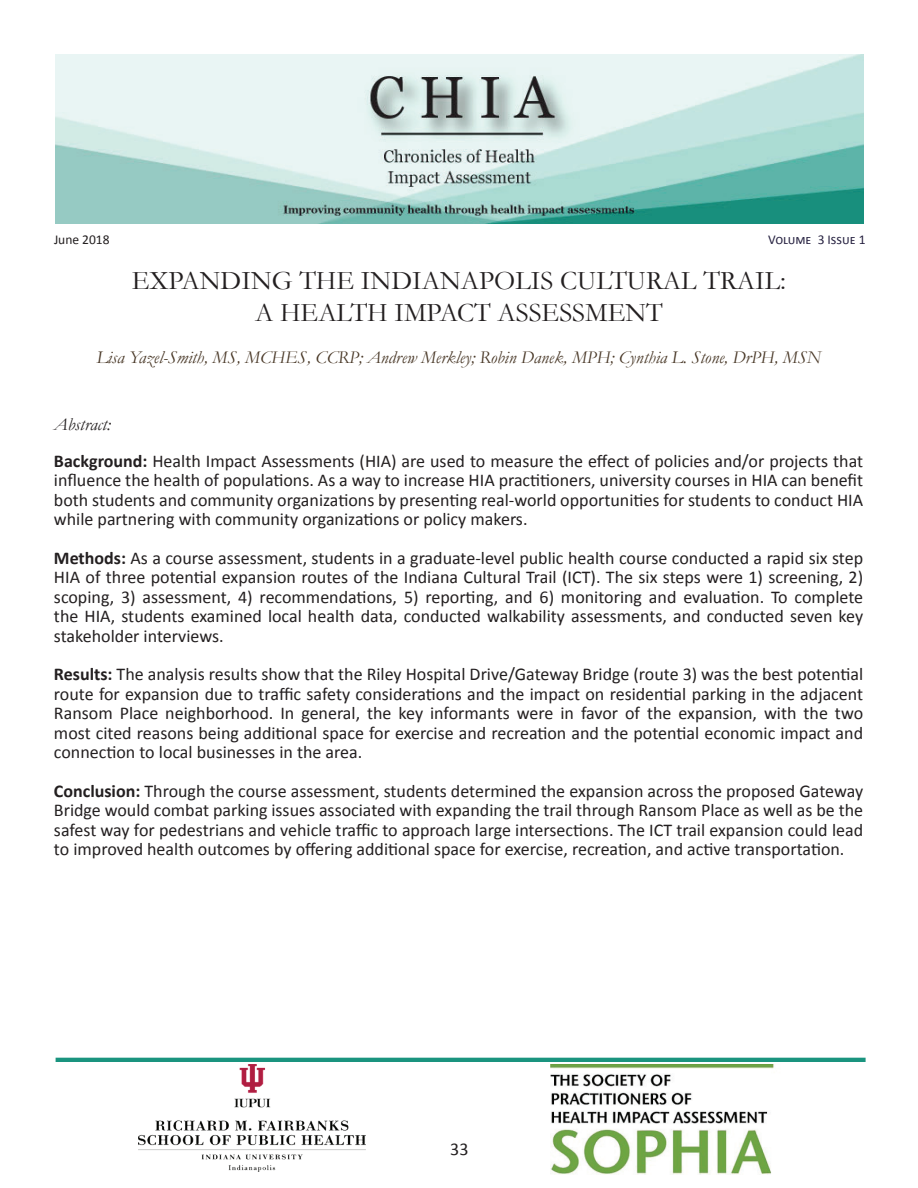
<style>
.page{position:relative;width:918px;height:1188px;background:#fff}
.page>*{position:absolute;margin:0;border:0;box-sizing:border-box;transform-origin:0 0}
.t1{font:27px/32.4px "Garamond";color:#231f20;text-align:center}
.t2{font:18px/19.4px "Calibri";color:#231f20;text-align:justify}
.t3{font:italic 18px "Garamond";color:#483726}
.t4{font:italic 18px "Garamond";color:#231f20}
.t5{font:13.5px "Calibri";color:#272241}
.t6{font:13.5px "Calibri";color:#231f20}
.s1{font-weight:700}
</style>
<div class="page">
<hr style="left:56px;top:1058px;width:810px;height:4px;background:#1a947f">
<img style="left:550px;top:1065px;width:224px;height:110px">
<img style="left:138px;top:1065px;width:228px;height:107px">
<img style="left:55px;top:54px;width:809px;height:170px">
<p class="t6" style="left:54px;top:231px;width:57px">June 2018</p>
<p class="t5" style="left:768px;top:231px;width:99px">Volume 3 Issue 1</p>
<h1 class="t1" style="left:132px;top:263px;width:656px">EXPANDING THE INDIANAPOLIS CULTURAL TRAIL:<br>A HEALTH IMPACT ASSESSMENT</h1>
<p class="t3" style="left:96px;top:345px;width:726px">Lisa Yazel-Smith, MS, MCHES, CCRP; Andrew Merkley; Robin Danek, MPH; Cynthia L. Stone, DrPH, MSN</p>
<p class="t4" style="left:54px;top:412px;width:58px">Abstract:</p>
<p class="t2" style="left:54px;top:451px;width:811px"><span class="s1">Background:</span> Health Impact Assessments (HIA) are used to measure the effect of policies and/or projects that influence the health of populations. As a way to increase HIA practitioners, university courses in HIA can benefit both students and community organizations by presenting real-world opportunities for students to conduct HIA while partnering with community organizations or policy makers.</p>
<p class="t2" style="left:54px;top:548px;width:811px"><span class="s1">Methods:</span> As a course assessment, students in a graduate-level public health course conducted a rapid six step HIA of three potential expansion routes of the Indiana Cultural Trail (ICT). The six steps were 1) screening, 2) scoping, 3) assessment, 4) recommendations, 5) reporting, and 6) monitoring and evaluation. To complete the HIA, students examined local health data, conducted walkability assessments, and conducted seven key stakeholder interviews.</p>
<p class="t2" style="left:54px;top:665px;width:811px"><span class="s1">Results:</span> The analysis results show that the Riley Hospital Drive/Gateway Bridge (route 3) was the best potential route for expansion due to traffic safety considerations and the impact on residential parking in the adjacent Ransom Place neighborhood. In general, the key informants were in favor of the expansion, with the two most cited reasons being additional space for exercise and recreation and the potential economic impact and connection to local businesses in the area.</p>
<p class="t2" style="left:54px;top:781px;width:811px"><span class="s1">Conclusion:</span> Through the course assessment, students determined the expansion across the proposed Gateway Bridge would combat parking issues associated with expanding the trail through Ransom Place as well as be the safest way for pedestrians and vehicle traffic to approach large intersections. The ICT trail expansion could lead to improved health outcomes by offering additional space for exercise, recreation, and active transportation.</p>
<p class="t2" style="left:450px;top:1139px;width:20px">33</p>
</div>
